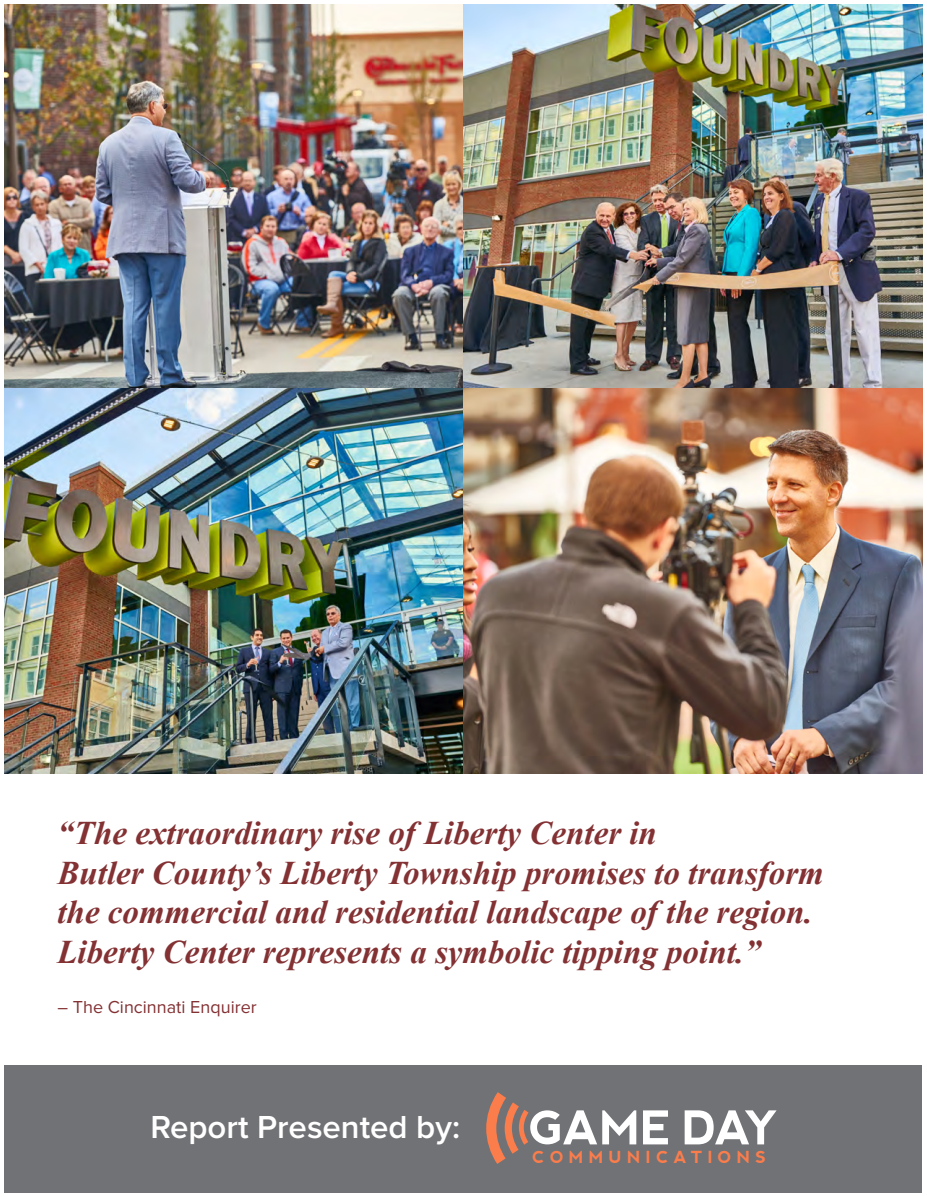
<style>
.page{position:relative;width:927px;height:1197px;background:#fff}
.page>*{position:absolute;margin:0;border:0;box-sizing:border-box;transform-origin:0 0}
.t1{font:italic 700 33px/39.6px "Times New Roman";color:#833133}
.t2{font:600 33px "Proxima Nova";color:#fff}
.t3{font:18px "Proxima Nova";color:#833133}
.t4{font:700 16.65px "nevis";letter-spacing:.32em;color:#fb7d4c}
</style>
<div class="page">
<img style="left:4px;top:4px;width:918px;height:769px">
<div style="left:4px;top:1065px;width:918px;height:127px;background:#717275"></div>
<svg style="left:643px;top:1110px;width:25px;height:34px"></svg>
<svg style="left:685px;top:1110px;width:92px;height:34px"></svg>
<svg style="left:486px;top:1092px;width:150px;height:72px"></svg>
<p class="t1" style="left:57px;top:812px;width:768px">“The extraordinary rise of Liberty Center in<br>Butler County’s Liberty Township promises to transform the commercial and residential landscape of the region.<br>Liberty Center represents a symbolic tipping point.”</p>
<p class="t3" style="left:57px;top:999px;width:201px">– The Cincinnati Enquirer</p>
<p class="t2" style="left:150px;top:1112px;width:311px">Report Presented by:</p>
<p class="t4" style="left:532px;top:1148px;width:235px">COMMUNICATIONS</p>
</div>
